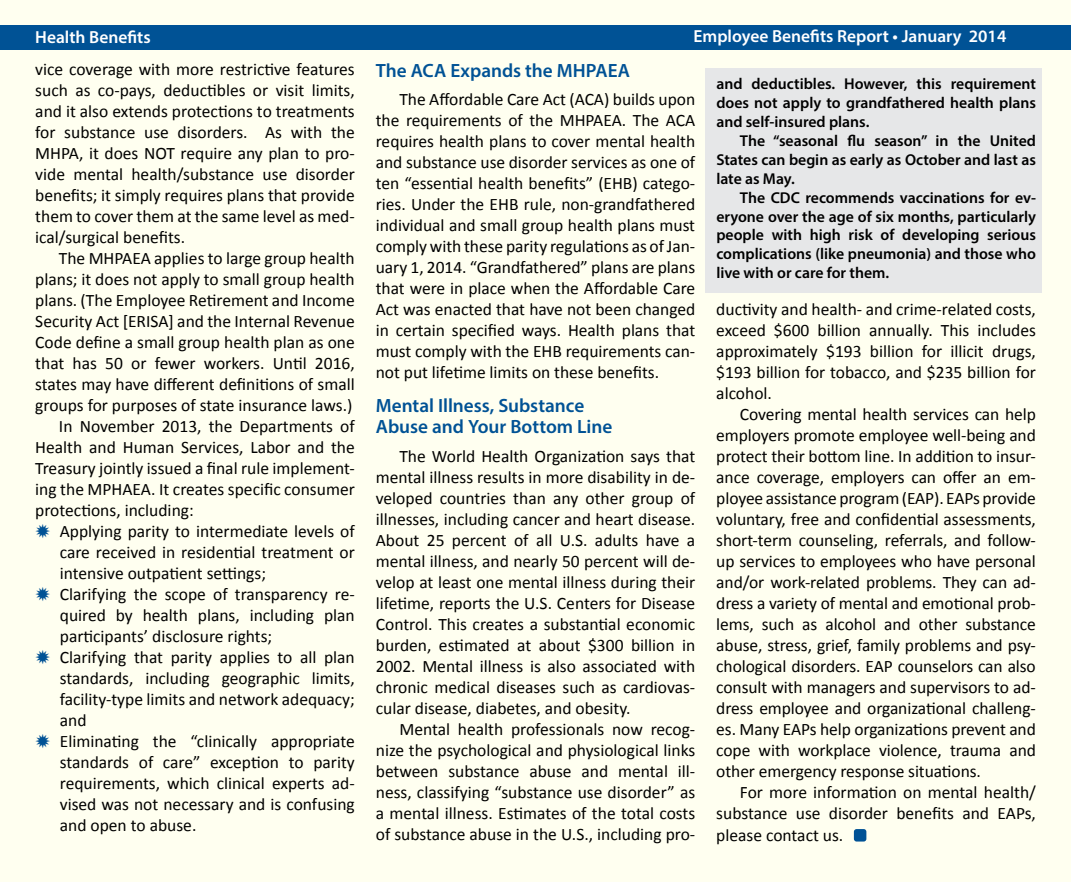
<style>
.page{position:relative;width:1071px;height:882px;background:#fff}
.page>*{position:absolute;margin:0;border:0;box-sizing:border-box;transform-origin:0 0}
.t1{font:600 19.25px/21px "Myriad Pro";color:#005295}
.t2{font:17.5px/21px "Calibri";color:#000;text-align:justify}
.t3{font:600 17.5px "Myriad Pro";color:#fff}
.t4{font:600 15.75px/18.9px "Myriad Pro";color:#000;text-align:justify}
</style>
<div class="page">
<div style="left:1px;top:1px;width:1070px;height:881px;background:#fffff0"></div>
<div style="left:0;top:25px;width:1071px;height:24px;background:#005295"></div>
<div style="left:706px;top:68px;width:336px;height:225px;background:#e6e7e8"></div>
<div style="left:854px;top:829px;width:12px;height:13px;background:#005295;border-radius:3px"></div>
<p class="t3" style="left:35px;top:26px;width:117px">Health Benefits</p>
<p class="t3" style="left:693px;top:25px;width:314px">Employee Benefits Report • January 2014</p>
<p class="t2" style="left:35px;top:59px;width:321px">vice coverage with more restrictive features such as co-pays, deductibles or visit limits, and it also extends protections to treatments for substance use disorders. As with the MHPA, it does NOT require any plan to pro&shy;vide mental health/substance use disorder benefits; it simply requires plans that provide them to cover them at the same level as med&shy;ical/surgical benefits.</p>
<p class="t2" style="left:59px;top:248px;width:297px">The MHPAEA applies to large group health</p>
<p class="t2" style="left:35px;top:269px;width:321px">plans; it does not apply to small group health</p>
<p class="t2" style="left:35px;top:290px;width:321px">plans. (The Employee Retirement and Income</p>
<p class="t2" style="left:35px;top:311px;width:321px">Security Act [ERISA] and the Internal Revenue</p>
<p class="t2" style="left:35px;top:332px;width:321px">Code define a small group health plan as one</p>
<p class="t2" style="left:35px;top:353px;width:321px">that has 50 or fewer workers. Until 2016,</p>
<p class="t2" style="left:35px;top:374px;width:321px">states may have different definitions of small</p>
<p class="t2" style="left:35px;top:395px;width:319px">groups for purposes of state insurance laws.)</p>
<p class="t2" style="left:59px;top:416px;width:297px">In November 2013, the Departments of</p>
<p class="t2" style="left:35px;top:437px;width:321px">Health and Human Services, Labor and the</p>
<p class="t2" style="left:35px;top:458px;width:321px">Treasury jointly issued a final rule implement-</p>
<p class="t2" style="left:35px;top:479px;width:321px">ing the MPHAEA. It creates specific consumer</p>
<p class="t2" style="left:35px;top:500px;width:160px">protections, including:</p>
<p class="t2" style="left:60px;top:521px;width:296px">Applying parity to intermediate levels of</p>
<p class="t2" style="left:60px;top:542px;width:297px">care received in residential treatment or</p>
<p class="t2" style="left:60px;top:563px;width:208px">intensive outpatient settings;</p>
<p class="t2" style="left:60px;top:584px;width:296px">Clarifying the scope of transparency re-</p>
<p class="t2" style="left:60px;top:605px;width:296px">quired by health plans, including plan</p>
<p class="t2" style="left:60px;top:626px;width:214px">participants’ disclosure rights;</p>
<p class="t2" style="left:60px;top:647px;width:296px">Clarifying that parity applies to all plan</p>
<p class="t2" style="left:60px;top:668px;width:296px">standards, including geographic limits,</p>
<p class="t2" style="left:60px;top:689px;width:297px">facility-type limits and network adequacy;</p>
<p class="t2" style="left:60px;top:710px;width:28px">and</p>
<p class="t2" style="left:60px;top:731px;width:297px">Eliminating the “clinically appropriate</p>
<p class="t2" style="left:60px;top:752px;width:297px">standards of care” exception to parity</p>
<p class="t2" style="left:60px;top:773px;width:296px">requirements, which clinical experts ad-</p>
<p class="t2" style="left:60px;top:794px;width:296px">vised was not necessary and is confusing</p>
<p class="t2" style="left:60px;top:815px;width:138px">and open to abuse.</p>
<p class="t1" style="left:376px;top:59px;width:256px">The ACA Expands the MHPAEA</p>
<p class="t2" style="left:376px;top:89px;width:321px;text-indent:24px">The Affordable Care Act (ACA) builds upon the requirements of the MHPAEA. The ACA requires health plans to cover mental health and substance use disorder services as one of ten “essential health benefits” (EHB) catego&shy;ries. Under the EHB rule, non-grandfathered individual and small group health plans must comply with these parity regulations as of Jan&shy;uary 1, 2014. “Grandfathered” plans are plans that were in place when the Affordable Care Act was enacted that have not been changed in certain specified ways. Health plans that must comply with the EHB requirements can&shy;not put lifetime limits on these benefits.</p>
<p class="t1" style="left:376px;top:395px;width:238px">Mental Illness, Substance<br>Abuse and Your Bottom Line</p>
<p class="t2" style="left:376px;top:446px;width:321px;text-indent:24px">The World Health Organization says that mental illness results in more disability in de&shy;veloped countries than any other group of illnesses, including cancer and heart disease.<br>About 25 percent of all U.S. adults have a mental illness, and nearly 50 percent will de&shy;velop at least one mental illness during their lifetime, reports the U.S. Centers for Disease Control. This creates a substantial economic burden, estimated at about $300 billion in 2002. Mental illness is also associated with chronic medical diseases such as cardiovas&shy;cular disease, diabetes, and obesity.</p>
<p class="t2" style="left:376px;top:719px;width:321px;text-indent:24px">Mental health professionals now recog&shy;nize the psychological and physiological links between substance abuse and mental ill&shy;ness, classifying “substance use disorder” as a mental illness. Estimates of the total costs of substance abuse in the U.S., including pro-</p>
<p class="t4" style="left:716px;top:74px;width:321px">and deductibles. However, this requirement does not apply to grandfathered health plans and self-insured plans.</p>
<p class="t4" style="left:716px;top:131px;width:321px;text-indent:24px">The “seasonal flu season” in the United States can begin as early as October and last as late as May.</p>
<p class="t4" style="left:716px;top:188px;width:321px;text-indent:24px">The CDC recommends vaccinations for ev&shy;eryone over the age of six months, particularly people with high risk of developing serious complications (like pneumonia) and those who live with or care for them.</p>
<p class="t2" style="left:716px;top:299px;width:321px">ductivity and health- and crime-related costs, exceed $600 billion annually. This includes approximately $193 billion for illicit drugs, $193 billion for tobacco, and $235 billion for alcohol.</p>
<p class="t2" style="left:716px;top:404px;width:321px;text-indent:24px">Covering mental health services can help employers promote employee well-being and protect their bottom line. In addition to insur&shy;ance coverage, employers can offer an em&shy;ployee assistance program (EAP). EAPs provide voluntary, free and confidential assessments, short-term counseling, referrals, and follow&shy;up services to employees who have personal and/or work-related problems. They can ad&shy;dress a variety of mental and emotional prob&shy;lems, such as alcohol and other substance abuse, stress, grief, family problems and psy&shy;chological disorders. EAP counselors can also consult with managers and supervisors to ad&shy;dress employee and organizational challeng&shy;es. Many EAPs help organizations prevent and cope with workplace violence, trauma and other emergency response situations.</p>
<p class="t2" style="left:716px;top:782px;width:321px;text-indent:24px">For more information on mental health/ substance use disorder benefits and EAPs, please contact us.</p>
</div>
